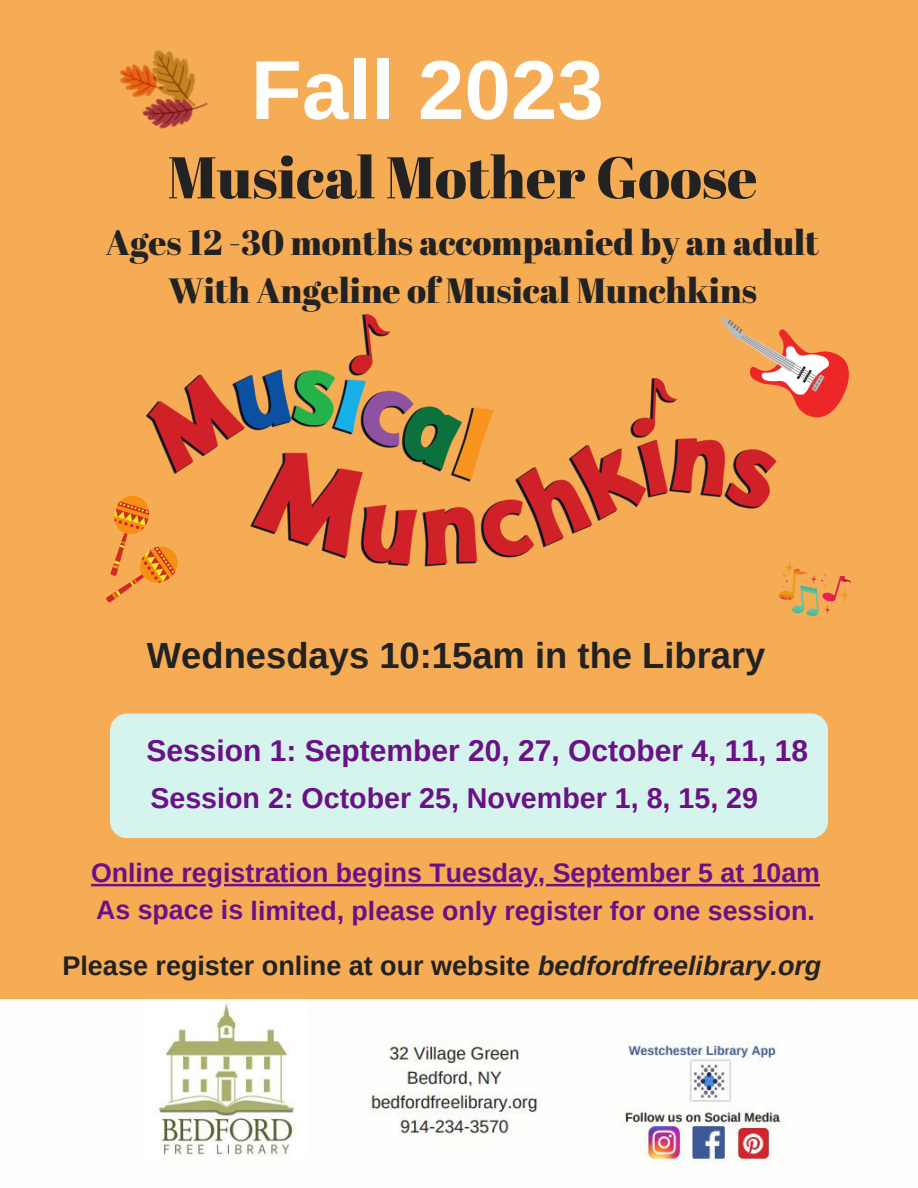
<style>
.page{position:relative;width:918px;height:1188px;background:#f6ac54}
.page>*{position:absolute;margin:0;border:0;box-sizing:border-box;transform-origin:0 0}
.t1{font:700 83.55px "Arimo";color:#fefffc}
.t2{font:58.65px "Abril Fatface";color:#222}
.t3{font:700 36.45px "Arimo";color:#222}
.t4{font:35.1px "Abril Fatface";color:#222}
.t5{font:700 30px "Arimo";color:#6b1186}
.t6{font:700 28.65px "Arimo";color:#6b1186}
.t7{font:700 27px "Arimo";color:#222}
.t8{font:700 26.7px "Arimo";color:#6b1186}
.s1{font-style:italic}
</style>
<div class="page">
<div style="left:0;top:999px;width:918px;height:189px;background:#fefffc"></div>
<img style="left:157px;top:1002px;width:627px;height:162px">
<div style="left:110px;top:714px;width:718px;height:124px;background:#d5f4ee;border-radius:17px"></div>
<svg style="left:779px;top:560px;width:72px;height:56px"></svg>
<img style="left:146px;top:314px;width:641px;height:266px">
<svg style="left:106px;top:490px;width:91px;height:113px"></svg>
<svg style="left:718px;top:314px;width:131px;height:129px"></svg>
<img style="left:120px;top:50px;width:88px;height:79px">
<hr style="left:91px;top:884px;width:729px;height:2px;background:#6b1186">
<p class="t1" style="left:251px;top:43px;width:354px">Fall 2023</p>
<p class="t2" style="left:168px;top:136px;width:591px">Musical Mother Goose</p>
<p class="t4" style="left:106px;top:218px;width:715px">Ages 12 -30 months accompanied by an adult</p>
<p class="t4" style="left:168px;top:266px;width:590px">With Angeline of Musical Munchkins</p>
<p class="t3" style="left:147px;top:635px;width:620px">Wednesdays 10:15am in the Library</p>
<p class="t5" style="left:146px;top:733px;width:663px">Session 1: September 20, 27, October 4, 11, 18</p>
<p class="t6" style="left:150px;top:783px;width:609px">Session 2: October 25, November 1, 8, 15, 29</p>
<p class="t8" style="left:91px;top:858px;width:731px">Online registration begins Tuesday, September 5 at 10am</p>
<p class="t8" style="left:96px;top:895px;width:720px">As space is limited, please only register for one session.</p>
<p class="t7" style="left:63px;top:951px;width:760px">Please register online at our website <span class="s1">bedfordfreelibrary.org</span></p>
</div>
